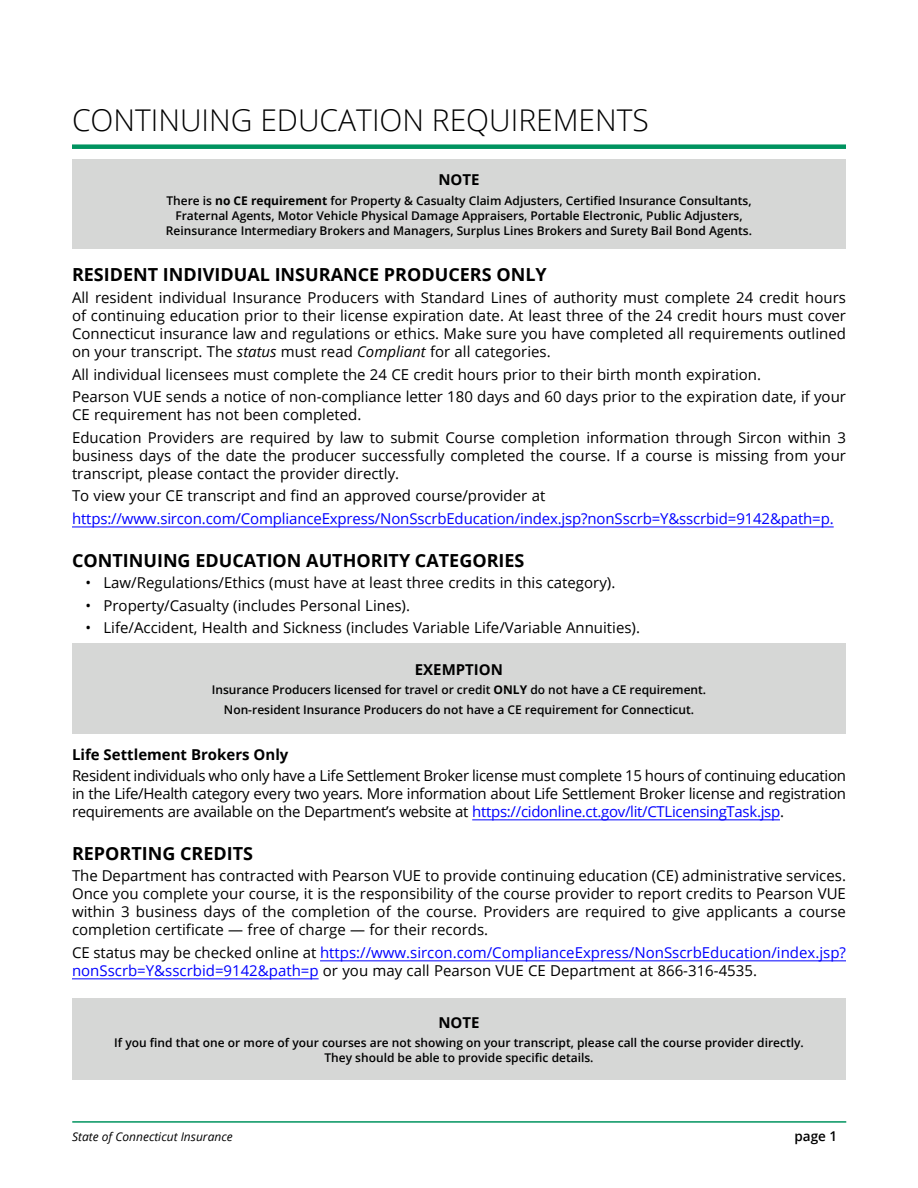
<style>
.page{position:relative;width:918px;height:1188px;background:#fff}
.page>*{position:absolute;margin:0;border:0;box-sizing:border-box;transform-origin:0 0}
.t1{font:300 30px "Open Sans";color:#000}
.t2{font:700 18px "Open Sans";color:#000}
.t3{font:15px/18px "Open Sans";color:#000;text-align:justify}
.t4{font:15px/18px "Open Sans";color:#00f}
.t5{font:700 15px "Open Sans";color:#000}
.t6{font:600 13.5px "Open Sans";color:#000}
.t7{font:600 12px/15px "Open Sans";color:#000;text-align:center}
.t8{font:italic 12px "Open Sans";color:#000}
.s1{font-weight:700}
.s2{font-style:italic}
.s3{color:#00f}
.s4{color:#000}
</style>
<div class="page">
<hr style="left:72px;top:1121px;width:774px;height:2px;background:#00935f">
<div style="left:72px;top:144px;width:774px;height:5px;background:#00935f"></div>
<hr style="left:72px;top:527px;width:762px;height:1px;background:#00f">
<hr style="left:472px;top:819px;width:308px;height:1px;background:#00f">
<hr style="left:320px;top:960px;width:526px;height:1px;background:#00f">
<hr style="left:72px;top:978px;width:247px;height:1px;background:#00f">
<div style="left:72px;top:159px;width:774px;height:90px;background:#d6d7d6"></div>
<div style="left:72px;top:643px;width:774px;height:91px;background:#d6d7d6"></div>
<div style="left:72px;top:998px;width:774px;height:82px;background:#d6d7d6"></div>
<h1 class="t1" style="left:72px;top:100px;width:578px">CONTINUING EDUCATION REQUIREMENTS</h1>
<p class="t5" style="left:438px;top:169px;width:43px">NOTE</p>
<p class="t7" style="left:166px;top:192px;width:588px">There is <span class="s1">no CE requirement</span> for Property &amp; Casualty Claim Adjusters, Certified Insurance Consultants,<br>Fraternal Agents, Motor Vehicle Physical Damage Appraisers, Portable Electronic, Public Adjusters,<br>Reinsurance Intermediary Brokers and Managers, Surplus Lines Brokers and Surety Bail Bond Agents.</p>
<p class="t2" style="left:72px;top:262px;width:476px">RESIDENT INDIVIDUAL INSURANCE PRODUCERS ONLY</p>
<p class="t3" style="left:72px;top:289px;width:776px">All resident individual Insurance Producers with Standard Lines of authority must complete 24 credit hours of continuing education prior to their license expiration date. At least three of the 24 credit hours must cover Connecticut insurance law and regulations or ethics. Make sure you have completed all requirements outlined on your transcript. The <span class="s2">status</span> must read <span class="s2">Compliant</span> for all categories.</p>
<p class="t3" style="left:72px;top:363px;width:776px;line-height:22.5px">All individual licensees must complete the 24 CE credit hours prior to their birth month expiration.<br>Pearson VUE sends a notice of non-compliance letter 180 days and 60 days prior to the expiration date, if your</p>
<p class="t3" style="left:72px;top:403px;width:776px;line-height:22.5px">CE requirement has not been completed.<br>Education Providers are required by law to submit Course completion information through Sircon within 3</p>
<p class="t3" style="left:72px;top:446px;width:776px">business days of the date the producer successfully completed the course. If a course is missing from your transcript, please contact the provider directly.</p>
<p class="t3" style="left:72px;top:487px;width:475px">To view your CE transcript and find an approved course/provider at</p>
<p class="t4" style="left:72px;top:509px;width:763px">https://www.sircon.com/ComplianceExpress/NonSscrbEducation/index.jsp?nonSscrb=Y&amp;sscrbid=9142&amp;path=p.</p>
<p class="t2" style="left:72px;top:548px;width:454px">CONTINUING EDUCATION AUTHORITY CATEGORIES</p>
<p class="t3" style="left:86px;top:574px;width:531px">• Law/Regulations/Ethics (must have at least three credits in this category).</p>
<p class="t3" style="left:86px;top:596px;width:326px">• Property/Casualty (includes Personal Lines).</p>
<p class="t3" style="left:86px;top:619px;width:556px">• Life/Accident, Health and Sickness (includes Variable Life/Variable Annuities).</p>
<p class="t5" style="left:415px;top:659px;width:90px">EXEMPTION</p>
<p class="t7" style="left:212px;top:680px;width:496px;line-height:19.5px">Insurance Producers licensed for travel or credit <span class="s1">ONLY</span> do not have a CE requirement.<br>Non-resident Insurance Producers do not have a CE requirement for Connecticut.</p>
<p class="t5" style="left:72px;top:744px;width:218px">Life Settlement Brokers Only</p>
<p class="t3" style="left:72px;top:766px;width:776px">Resident individuals who only have a Life Settlement Broker license must complete 15 hours of continuing education in the Life/Health category every two years. More information about Life Settlement Broker license and registration requirements are available on the Department’s website at <span class="s3">https://cidonline.ct.gov/lit/CTLicensingTask.jsp</span>.</p>
<p class="t2" style="left:72px;top:841px;width:183px">REPORTING CREDITS</p>
<p class="t3" style="left:72px;top:867px;width:776px">The Department has contracted with Pearson VUE to provide continuing education (CE) administrative services.<br>Once you complete your course, it is the responsibility of the course provider to report credits to Pearson VUE within 3 business days of the completion of the course. Providers are required to give applicants a course completion certificate — free of charge — for their records.</p>
<p class="t4" style="left:72px;top:943px;width:776px"><span class="s4">CE status may be checked online at</span> https://www.sircon.com/ComplianceExpress/NonSscrbEducation/index.jsp? nonSscrb=Y&amp;sscrbid=9142&amp;path=p <span class="s4">or you may call Pearson VUE CE Department at 866-316-4535.</span></p>
<p class="t5" style="left:438px;top:1012px;width:43px">NOTE</p>
<p class="t7" style="left:114px;top:1035px;width:691px">If you find that one or more of your courses are not showing on your transcript, please call the course provider directly.<br>They should be able to provide specific details.</p>
<p class="t8" style="left:72px;top:1128px;width:162px">State of Connecticut Insurance</p>
<p class="t6" style="left:795px;top:1127px;width:44px">page 1</p>
</div>
